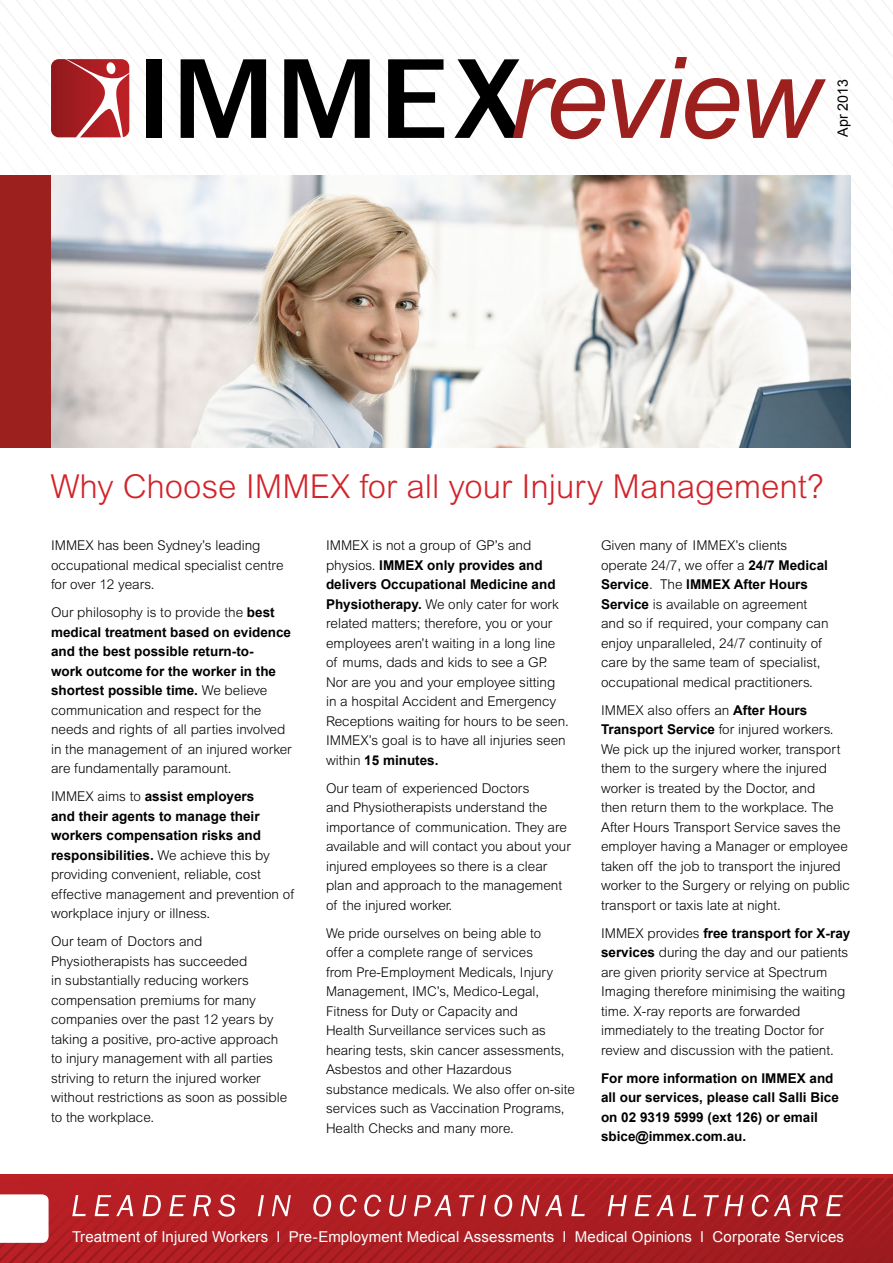
<style>
.page{position:relative;width:893px;height:1263px;background:#fff}
.page>*{position:absolute;margin:0;border:0;box-sizing:border-box;transform-origin:0 0}
.t1{font:italic 112.95px "Arial";letter-spacing:-.025em;color:#9c201d}
.t2{font:300 33px "Arial";color:#d2232a}
.t3{font:15px "Arial";letter-spacing:.01em;color:#fff}
.t4{font:14.25px "Arial";color:#000}
.t5{font:300 13.5px/19.5px "Arial";color:#000}
.t6{font:700 13.5px/19.5px "Arial";color:#000}
.s1{font-weight:700}
</style>
<div class="page">
<img style="left:0;top:21px;width:396px;height:154px">
<img style="left:0;top:151px;width:292px;height:24px">
<hr style="left:0;top:1175px;width:893px;height:3px;background:#bd2025">
<div style="left:146px;top:59px;width:16px;height:79px;background:#000"></div>
<svg style="left:181px;top:59px;width:85px;height:79px"></svg>
<svg style="left:284px;top:59px;width:86px;height:79px"></svg>
<svg style="left:388px;top:59px;width:56px;height:79px"></svg>
<svg style="left:454px;top:59px;width:68px;height:79px"></svg>
<svg style="left:51px;top:51px;width:87px;height:108px"></svg>
<svg style="left:0;top:1178px;width:893px;height:85px;background:#b22e32"></svg>
<div style="left:0;top:175px;width:850px;height:273px;background:#9c201d"></div>
<img style="left:51px;top:175px;width:799px;height:273px">
<h1 class="t1" style="left:509px;top:25px;width:312px">review</h1>
<p class="t4" style="left:834px;top:137px;width:59px;rotate:-90deg">Apr 2013</p>
<h2 class="t2" style="left:50px;top:468px;width:775px">Why Choose IMMEX for all your Injury Management?</h2>
<p class="t5" style="left:51px;top:536px;width:234px">IMMEX has been Sydney’s leading occupational medical specialist centre for over 12 years.</p>
<p class="t5" style="left:51px;top:603px;width:242px">Our philosophy is to provide the <span class="s1">best medical treatment based on evidence and the best possible return-to-<br>work outcome for the worker in the shortest possible time.</span> We believe communication and respect for the needs and rights of all parties involved in the management of an injured worker are fundamentally paramount.</p>
<p class="t5" style="left:51px;top:787px;width:245px">IMMEX aims to <span class="s1">assist employers<br>and their agents to manage their workers compensation risks and responsibilities.</span> We achieve this by providing convenient, reliable, cost effective management and prevention of workplace injury or illness.</p>
<p class="t5" style="left:51px;top:932px;width:238px">Our team of Doctors and Physiotherapists has succeeded<br>in substantially reducing workers compensation premiums for many companies over the past 12 years by taking a positive, pro-active approach to injury management with all parties striving to return the injured worker without restrictions as soon as possible to the workplace.</p>
<p class="t5" style="left:326px;top:536px;width:244px">IMMEX is not a group of GP’s and physios. <span class="s1">IMMEX only provides and delivers Occupational Medicine and Physiotherapy.</span> We only cater for work related matters; therefore, you or your employees aren’t waiting in a long line of mums, dads and kids to see a GP.<br>Nor are you and your employee sitting in a hospital Accident and Emergency Receptions waiting for hours to be seen.<br>IMMEX’s goal is to have all injuries seen within <span class="s1">15 minutes.</span></p>
<p class="t5" style="left:326px;top:778px;width:246px">Our team of experienced Doctors<br>and Physiotherapists understand the importance of communication. They are available and will contact you about your injured employees so there is a clear plan and approach to the management of the injured worker.</p>
<p class="t5" style="left:326px;top:923px;width:251px">We pride ourselves on being able to<br>offer a complete range of services<br>from Pre-Employment Medicals, Injury Management, IMC’s, Medico-Legal, Fitness for Duty or Capacity and<br>Health Surveillance services such as hearing tests, skin cancer assessments, Asbestos and other Hazardous substance medicals. We also offer on-site services such as Vaccination Programs, Health Checks and many more.</p>
<p class="t5" style="left:601px;top:536px;width:229px">Given many of IMMEX’s clients operate 24/7, we offer a <span class="s1">24/7 Medical Service</span>. The <span class="s1">IMMEX After Hours Service</span> is available on agreement and so if required, your company can enjoy unparalleled, 24/7 continuity of care by the same team of specialist, occupational medical practitioners.</p>
<p class="t5" style="left:601px;top:700px;width:251px">IMMEX also offers an <span class="s1">After Hours Transport Service</span> for injured workers.<br>We pick up the injured worker, transport them to the surgery where the injured worker is treated by the Doctor, and<br>then return them to the workplace. The After Hours Transport Service saves the employer having a Manager or employee taken off the job to transport the injured worker to the Surgery or relying on public transport or taxis late at night.</p>
<p class="t5" style="left:601px;top:923px;width:251px">IMMEX provides <span class="s1">free transport for X-ray services</span> during the day and our patients are given priority service at Spectrum Imaging therefore minimising the waiting time. X-ray reports are forwarded immediately to the treating Doctor for review and discussion with the patient.</p>
<p class="t6" style="left:601px;top:1069px;width:239px">For more information on IMMEX and all our services, please call Salli Bice on 02 9319 5999 (ext 126) or email sbice@immex.com.au.</p>
<p class="t3" style="left:72px;top:1227px;width:773px">Treatment of Injured Workers l Pre-Employment Medical Assessments l Medical Opinions l Corporate Services</p>
</div>
